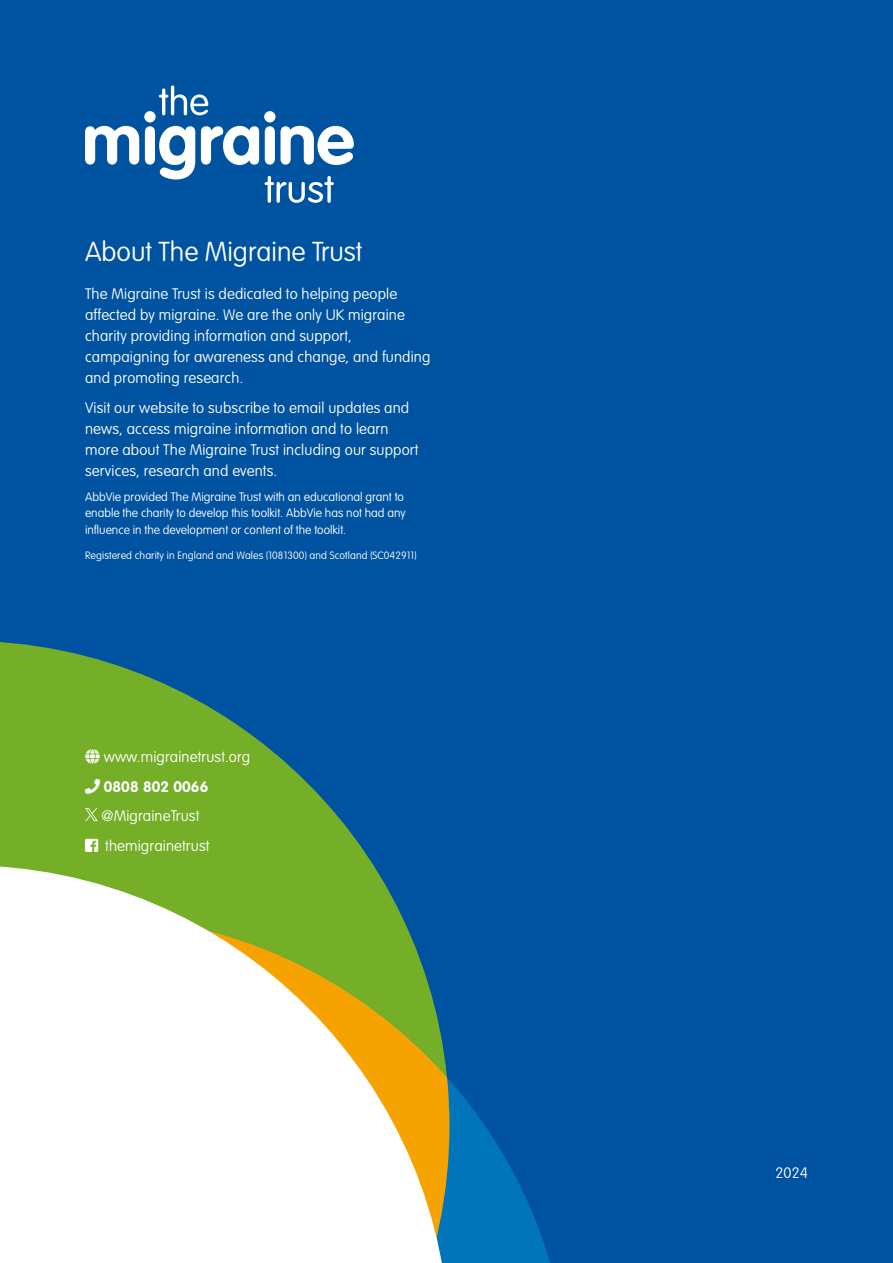
<style>
.page{position:relative;width:893px;height:1263px;background:#0053a1}
.page>*{position:absolute;margin:0;border:0;box-sizing:border-box;transform-origin:0 0}
.t1{font:100 27px "VAG Rounded Std";color:#fff}
.t2{font:100 15px/21px "VAG Rounded Std";letter-spacing:.01em;color:#fff}
.t3{font:100 12px/16.5px "VAG Rounded Std";color:#fff}
.t4{font:100 10.5px "VAG Rounded Std";letter-spacing:.01em;color:#fff}
.s1{font-weight:700}
</style>
<div class="page">
<svg style="left:0;top:642px;width:374px;height:223px;fill:#74af27"></svg>
<svg style="left:450px;top:1081px;width:100px;height:182px;fill:#0075bc"></svg>
<svg style="left:0;top:865px;width:450px;height:398px;background:#dde3c3"></svg>
<svg style="left:85px;top:808px;width:13px;height:13px"></svg>
<svg style="left:85px;top:85px;width:269px;height:118px"></svg>
<svg style="left:85px;top:749px;width:15px;height:15px"></svg>
<svg style="left:85px;top:778px;width:15px;height:15px"></svg>
<svg style="left:85px;top:838px;width:13px;height:13px"></svg>
<h1 class="t1" style="left:85px;top:236px;width:279px">About The Migraine Trust</h1>
<p class="t2" style="left:85px;top:284px;width:347px">The Migraine Trust is dedicated to helping people affected by migraine. We are the only UK migraine charity providing information and support, campaigning for awareness and change, and funding and promoting research.</p>
<p class="t2" style="left:85px;top:398px;width:335px">Visit our website to subscribe to email updates and news, access migraine information and to learn more about The Migraine Trust including our support services, research and events.</p>
<p class="t3" style="left:85px;top:489px;width:322px">AbbVie provided The Migraine Trust with an educational grant to enable the charity to develop this toolkit. AbbVie has not had any influence in the development or content of the toolkit.</p>
<p class="t4" style="left:85px;top:549px;width:333px">Registered charity in England and Wales (1081300) and Scotland (SC042911)</p>
<p class="t2" style="left:85px;top:747px;width:167px">●□ www.migrainetrust.org</p>
<p class="t2" style="left:102px;top:772px;width:109px;line-height:29.5px;text-indent:-17px">□■ <span class="s1">0808 802 0066 </span>@MigraineTrust themigrainetrust</p>
<p class="t2" style="left:775px;top:1162px;width:34px">2024</p>
</div>
